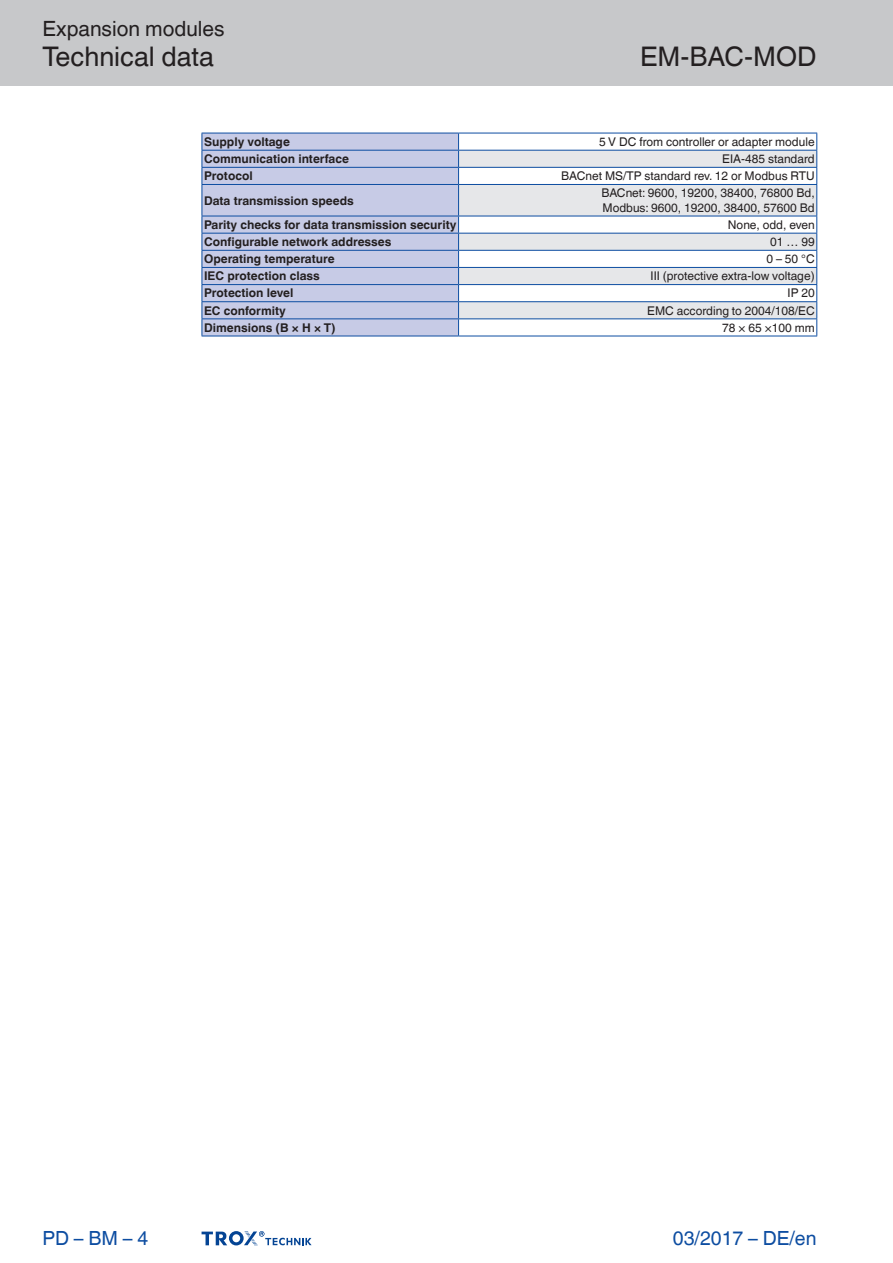
<style>
.page{position:relative;width:893px;height:1263px;background:#fff}
.page>*{position:absolute;margin:0;border:0;box-sizing:border-box;transform-origin:0 0}
.Navigation_2{font:27px "TROX Helvetica";color:#231f20}
.Navigation_3{font:27px "TROX Helvetica";color:#231f20}
.Navigation_1{font:21px "TROX Helvetica";color:#231f20}
.date{font:19.5px "TROX Helvetica";color:#0d4da1}
.pagina_li-re{font:19.5px "TROX Helvetica";color:#0d4da1}
.table_copy_right_v-c{font:12px/14.4px "TROX Helvetica";color:#231f20}
.table_copy_h-cent_v{font:700 12px "TROX Helvetica";color:#231f20}
</style>
<div class="page">
<div style="left:0;top:0;width:893px;height:85px;background:#c7c8ca"></div>
<svg style="left:202px;top:1231px;width:110px;height:15px"></svg>
<div style="left:203px;top:134px;width:255px;height:202px;background:#c7cbe6"></div>
<svg style="left:459px;top:134px;width:357px;height:202px"></svg>
<svg style="left:459px;top:151px;width:357px;height:167px;fill:#e6e7e9"></svg>
<svg style="left:458px;top:134px;width:1px;height:50px"></svg>
<hr style="left:458px;top:185px;width:1px;height:31px;background:#0d4da1">
<svg style="left:458px;top:217px;width:1px;height:119px"></svg>
<hr style="left:202px;top:133px;width:257px;height:1px;background:#0d4da1">
<hr style="left:459px;top:133px;width:358px;height:1px;background:#0d4da1">
<hr style="left:202px;top:150px;width:257px;height:1px;background:#0d4da1">
<hr style="left:459px;top:150px;width:358px;height:1px;background:#0d4da1">
<hr style="left:202px;top:167px;width:257px;height:1px;background:#0d4da1">
<svg style="left:202px;top:133px;width:1px;height:51px"></svg>
<hr style="left:459px;top:167px;width:358px;height:1px;background:#0d4da1">
<svg style="left:816px;top:133px;width:1px;height:51px"></svg>
<hr style="left:202px;top:184px;width:257px;height:1px;background:#0d4da1">
<hr style="left:202px;top:185px;width:1px;height:31px;background:#0d4da1">
<hr style="left:459px;top:184px;width:358px;height:1px;background:#0d4da1">
<hr style="left:816px;top:185px;width:1px;height:31px;background:#0d4da1">
<hr style="left:202px;top:216px;width:257px;height:1px;background:#0d4da1">
<hr style="left:459px;top:216px;width:358px;height:1px;background:#0d4da1">
<hr style="left:202px;top:233px;width:257px;height:1px;background:#0d4da1">
<hr style="left:459px;top:233px;width:358px;height:1px;background:#0d4da1">
<hr style="left:202px;top:250px;width:257px;height:1px;background:#0d4da1">
<hr style="left:459px;top:250px;width:358px;height:1px;background:#0d4da1">
<hr style="left:202px;top:267px;width:257px;height:1px;background:#0d4da1">
<hr style="left:459px;top:267px;width:358px;height:1px;background:#0d4da1">
<hr style="left:202px;top:284px;width:257px;height:1px;background:#0d4da1">
<hr style="left:459px;top:284px;width:358px;height:1px;background:#0d4da1">
<hr style="left:202px;top:301px;width:257px;height:1px;background:#0d4da1">
<hr style="left:459px;top:301px;width:358px;height:1px;background:#0d4da1">
<hr style="left:202px;top:318px;width:257px;height:1px;background:#0d4da1">
<svg style="left:202px;top:216px;width:1px;height:120px"></svg>
<hr style="left:202px;top:336px;width:257px;height:1px;background:#0d4da1">
<hr style="left:459px;top:318px;width:358px;height:1px;background:#0d4da1">
<hr style="left:459px;top:336px;width:358px;height:1px;background:#0d4da1">
<svg style="left:816px;top:216px;width:1px;height:120px"></svg>
<p class="Navigation_1" style="left:43px;top:17px;width:184px">Expansion modules</p>
<p class="Navigation_2" style="left:43px;top:41px;width:173px">Technical data</p>
<p class="Navigation_3" style="left:640px;top:41px;width:178px">EM-BAC-MOD</p>
<p class="table_copy_h-cent_v" style="left:204px;top:135px;width:87px">Supply voltage</p>
<p class="table_copy_right_v-c" style="left:599px;top:135px;width:217px">5 V DC from controller or adapter module</p>
<p class="table_copy_h-cent_v" style="left:204px;top:152px;width:146px">Communication interface</p>
<p class="table_copy_right_v-c" style="left:722px;top:152px;width:94px">EIA-485 standard</p>
<p class="table_copy_h-cent_v" style="left:204px;top:169px;width:50px">Protocol</p>
<p class="table_copy_right_v-c" style="left:561px;top:169px;width:255px">BACnet MS/TP standard rev. 12 or Modbus RTU</p>
<p class="table_copy_h-cent_v" style="left:204px;top:193px;width:151px">Data transmission speeds</p>
<p class="table_copy_right_v-c" style="left:601px;top:186px;width:215px">BACnet: 9600, 19200, 38400, 76800 Bd,<br>Modbus: 9600, 19200, 38400, 57600 Bd</p>
<p class="table_copy_h-cent_v" style="left:204px;top:218px;width:254px">Parity checks for data transmission security</p>
<p class="table_copy_right_v-c" style="left:728px;top:218px;width:88px">None, odd, even</p>
<p class="table_copy_h-cent_v" style="left:204px;top:235px;width:189px">Configurable network addresses</p>
<p class="table_copy_right_v-c" style="left:770px;top:235px;width:46px">01 … 99</p>
<p class="table_copy_h-cent_v" style="left:204px;top:252px;width:132px">Operating temperature</p>
<p class="table_copy_right_v-c" style="left:766px;top:252px;width:50px">0–50°C</p>
<p class="table_copy_h-cent_v" style="left:204px;top:269px;width:117px">IEC protection class</p>
<p class="table_copy_right_v-c" style="left:651px;top:269px;width:166px">III (protective extra-low voltage)</p>
<p class="table_copy_h-cent_v" style="left:204px;top:286px;width:91px">Protection level</p>
<p class="table_copy_right_v-c" style="left:787px;top:286px;width:29px">IP 20</p>
<p class="table_copy_h-cent_v" style="left:204px;top:303px;width:83px">EC conformity</p>
<p class="table_copy_right_v-c" style="left:647px;top:303px;width:169px">EMC according to 2004/108/EC</p>
<p class="table_copy_h-cent_v" style="left:204px;top:321px;width:133px">Dimensions (B × H × T)</p>
<p class="table_copy_right_v-c" style="left:722px;top:320px;width:94px">78 × 65 ×100 mm</p>
<p class="pagina_li-re" style="left:43px;top:1227px;width:107px">PD – BM – 4</p>
<p class="date" style="left:673px;top:1227px;width:145px">03/2017 – DE/en</p>
</div>
